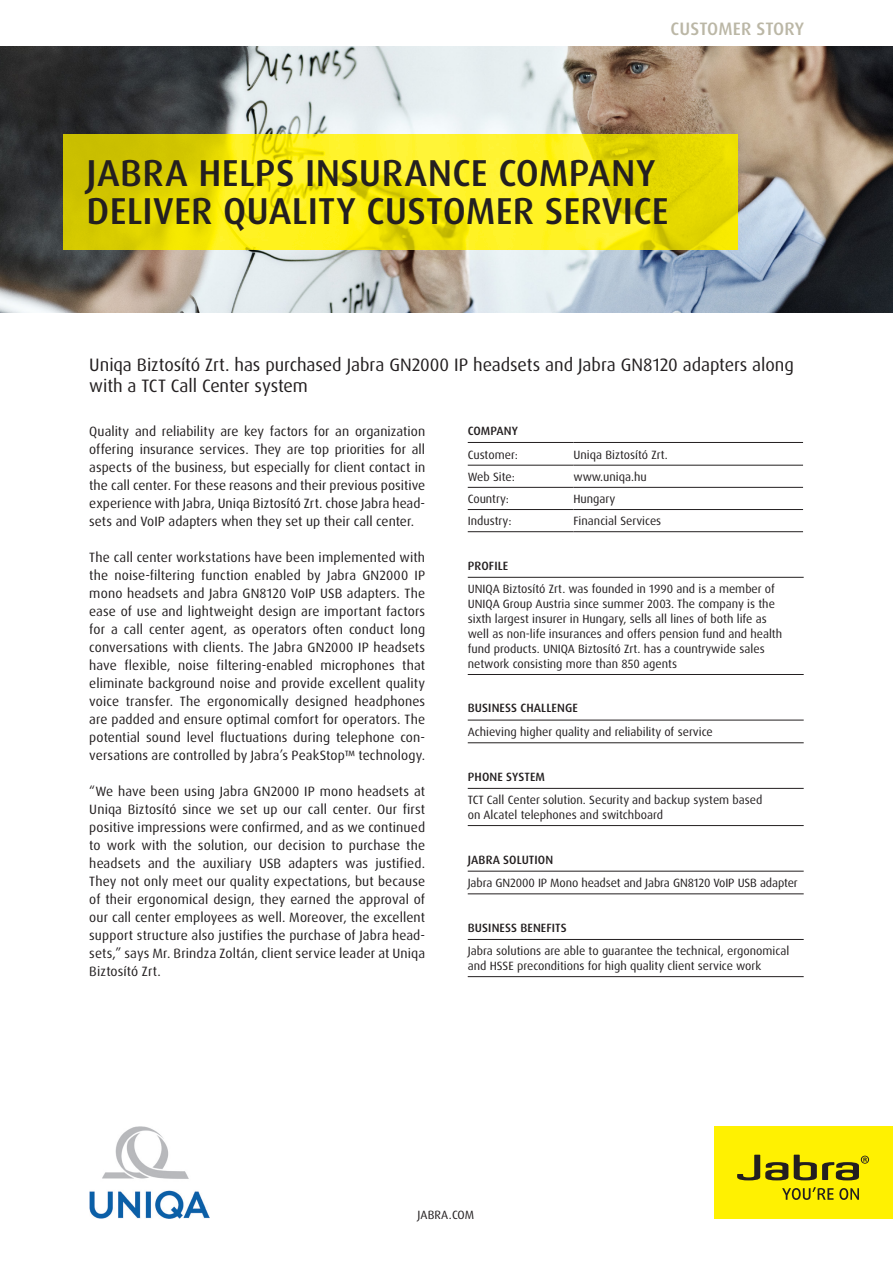
<style>
.page{position:relative;width:893px;height:1263px;background:#fff}
.page>*{position:absolute;margin:0;border:0;box-sizing:border-box;transform-origin:0 0}
.jabra_header{font:500 37.5px/37.5px "Dax Pro";letter-spacing:.005em;color:#231f20}
.jabra_intro_section{font:18px/21px "Dax Pro";letter-spacing:-.005em;color:#231f20}
.jabra_type_of_sheet{font:500 18px "Dax Pro";letter-spacing:.005em;color:#bbb7a6}
.jabra_body_copy{font:13.5px/18px "Dax Pro";letter-spacing:.005em;color:#231f20;text-align:justify}
.jabra_table_copy{font:12px/15px "Dax Pro";color:#231f20}
.jabra_table_header{font:500 12px "Dax Pro";letter-spacing:.01em;color:#231f20}
</style>
<div class="page">
<img style="left:0;top:47px;width:893px;height:266px">
<div style="left:714px;top:1126px;width:179px;height:92px;background:#fff101"></div>
<svg style="left:737px;top:1155px;width:51px;height:25px"></svg>
<svg style="left:794px;top:1155px;width:75px;height:25px"></svg>
<svg style="left:782px;top:1187px;width:51px;height:13px"></svg>
<svg style="left:839px;top:1188px;width:20px;height:12px"></svg>
<svg style="left:64px;top:134px;width:674px;height:116px;background:#eee211"></svg>
<img style="left:89px;top:1126px;width:120px;height:92px">
<svg style="left:468px;top:464px;width:335px;height:23px"></svg>
<hr style="left:468px;top:442px;width:105px;height:1px;background:#231f20">
<hr style="left:573px;top:442px;width:230px;height:1px;background:#231f20">
<hr style="left:468px;top:465px;width:105px;height:1px;background:#231f20">
<hr style="left:573px;top:465px;width:230px;height:1px;background:#231f20">
<hr style="left:468px;top:487px;width:105px;height:1px;background:#231f20">
<hr style="left:573px;top:487px;width:230px;height:1px;background:#231f20">
<hr style="left:468px;top:509px;width:105px;height:1px;background:#231f20">
<hr style="left:573px;top:509px;width:230px;height:1px;background:#231f20">
<hr style="left:468px;top:531px;width:105px;height:1px;background:#231f20">
<hr style="left:573px;top:531px;width:230px;height:1px;background:#231f20">
<svg style="left:468px;top:576px;width:336px;height:1px"></svg>
<hr style="left:468px;top:577px;width:336px;height:1px;background:#231f20">
<hr style="left:468px;top:674px;width:336px;height:1px;background:#231f20">
<svg style="left:468px;top:719px;width:336px;height:1px"></svg>
<hr style="left:468px;top:720px;width:336px;height:1px;background:#231f20">
<hr style="left:468px;top:742px;width:336px;height:1px;background:#231f20">
<svg style="left:468px;top:787px;width:336px;height:1px"></svg>
<hr style="left:468px;top:788px;width:336px;height:1px;background:#231f20">
<hr style="left:468px;top:825px;width:336px;height:1px;background:#231f20">
<svg style="left:468px;top:870px;width:336px;height:1px"></svg>
<hr style="left:468px;top:871px;width:336px;height:1px;background:#231f20">
<hr style="left:468px;top:893px;width:336px;height:1px;background:#231f20">
<hr style="left:468px;top:939px;width:336px;height:1px;background:#231f20">
<hr style="left:468px;top:976px;width:336px;height:1px;background:#231f20">
<p class="jabra_type_of_sheet" style="left:671px;top:18px;width:135px">CUSTOMER STORY</p>
<p class="jabra_header" style="left:86px;top:155px;width:584px">JABRA HELPS INSURANCE COMPANY<br>DELIVER QUALITY CUSTOMER SERVICE</p>
<p class="jabra_intro_section" style="left:89px;top:355px;width:706px">Uniqa Biztosító Zrt. has purchased Jabra GN2000 IP headsets and Jabra GN8120 adapters along with a TCT Call Center system</p>
<p class="jabra_table_header" style="left:468px;top:423px;width:52px">COMPANY</p>
<p class="jabra_table_copy" style="left:468px;top:447px;width:52px">Customer:</p>
<p class="jabra_table_copy" style="left:573px;top:447px;width:96px">Uniqa Biztosító Zrt.</p>
<p class="jabra_table_copy" style="left:468px;top:469px;width:49px">Web Site:</p>
<p class="jabra_table_copy" style="left:573px;top:469px;width:75px">www.uniqa.hu</p>
<p class="jabra_table_copy" style="left:468px;top:491px;width:43px">Country:</p>
<p class="jabra_table_copy" style="left:573px;top:491px;width:43px">Hungary</p>
<p class="jabra_table_copy" style="left:468px;top:514px;width:45px">Industry:</p>
<p class="jabra_table_copy" style="left:573px;top:514px;width:89px">Financial Services</p>
<p class="jabra_table_header" style="left:468px;top:558px;width:42px">PROFILE</p>
<p class="jabra_table_copy" style="left:468px;top:581px;width:309px">UNIQA Biztosító Zrt. was founded in 1990 and is a member of</p>
<p class="jabra_table_copy" style="left:468px;top:596px;width:309px">UNIQA Group Austria since summer 2003. The company is the</p>
<p class="jabra_table_copy" style="left:468px;top:611px;width:300px">sixth largest insurer in Hungary, sells all lines of both life as</p>
<p class="jabra_table_copy" style="left:468px;top:626px;width:316px">well as non-life insurances and offers pension fund and health</p>
<p class="jabra_table_copy" style="left:468px;top:641px;width:298px">fund products. UNIQA Biztosító Zrt. has a countrywide sales</p>
<p class="jabra_table_copy" style="left:468px;top:656px;width:211px">network consisting more than 850 agents</p>
<p class="jabra_body_copy" style="left:89px;top:422px;width:337px">Quality and reliability are key factors for an organization offering insurance services. They are top priorities for all aspects of the business, but especially for client contact in the call center. For these reasons and their previous positive experience with Jabra, Uniqa Biztosító Zrt. chose Jabra head&shy;sets and VoIP adapters when they set up their call center.</p>
<p class="jabra_body_copy" style="left:89px;top:548px;width:337px">The call center workstations have been implemented with the noise-filtering function enabled by Jabra GN2000 IP mono headsets and Jabra GN8120 VoIP USB adapters. The ease of use and lightweight design are important factors for a call center agent, as operators often conduct long conversations with clients. The Jabra GN2000 IP headsets have flexible, noise filtering-enabled microphones that eliminate background noise and provide excellent quality voice transfer. The ergonomically designed headphones are padded and ensure optimal comfort for operators. The potential sound level fluctuations during telephone con&shy;versations are controlled by Jabra’s PeakStop™ technology.</p>
<p class="jabra_body_copy" style="left:89px;top:782px;width:337px">“We have been using Jabra GN2000 IP mono headsets at Uniqa Biztosító since we set up our call center. Our first positive impressions were confirmed, and as we continued to work with the solution, our decision to purchase the headsets and the auxiliary USB adapters was justified.<br>They not only meet our quality expectations, but because of their ergonomical design, they earned the approval of our call center employees as well. Moreover, the excellent support structure also justifies the purchase of Jabra head&shy;sets,” says Mr. Brindza Zoltán, client service leader at Uniqa Biztosító Zrt.</p>
<p class="jabra_table_header" style="left:468px;top:700px;width:112px">BUSINESS CHALLENGE</p>
<p class="jabra_table_copy" style="left:468px;top:724px;width:246px">Achieving higher quality and reliability of service</p>
<p class="jabra_table_header" style="left:468px;top:769px;width:79px">PHONE SYSTEM</p>
<p class="jabra_table_copy" style="left:468px;top:792px;width:296px">TCT Call Center solution. Security and backup system based</p>
<p class="jabra_table_copy" style="left:468px;top:807px;width:197px">on Alcatel telephones and switchboard</p>
<p class="jabra_table_header" style="left:468px;top:852px;width:87px">JABRA SOLUTION</p>
<p class="jabra_table_copy" style="left:468px;top:876px;width:332px">Jabra GN2000 IP Mono headset and Jabra GN8120 VoIP USB adapter</p>
<p class="jabra_table_header" style="left:468px;top:920px;width:100px">BUSINESS BENEFITS</p>
<p class="jabra_table_copy" style="left:468px;top:944px;width:323px">Jabra solutions are able to guarantee the technical, ergonomical and HSSE preconditions for high quality client service work</p>
<p class="jabra_table_copy" style="left:417px;top:1207px;width:58px">JABRA.COM</p>
</div>
